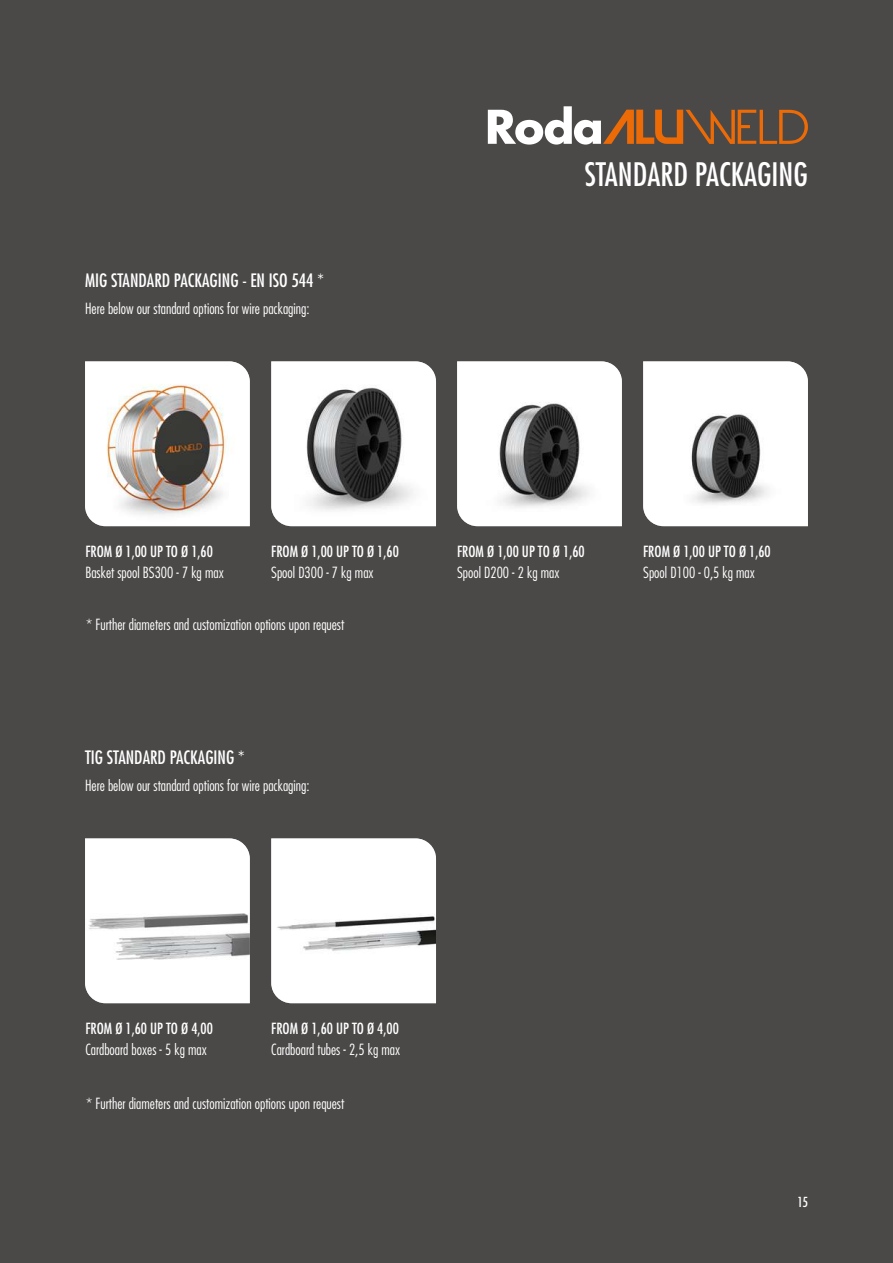
<style>
.page{position:relative;width:893px;height:1263px;background:#4b4948}
.page>*{position:absolute;margin:0;border:0;box-sizing:border-box;transform-origin:0 0}
.t1{font:condensed 31.5px "Futura Std";color:#fff}
.t2{font:condensed 18px "Futura Std";color:#fff}
.t3{font:300 condensed 15px "Futura Std";color:#fff}
.t4{font:condensed 15px "Futura Std";color:#fff}
.t5{font:condensed 13.5px "Futura Std";color:#fff}
</style>
<div class="page">
<img style="left:85px;top:361px;width:165px;height:165px">
<img style="left:271px;top:361px;width:165px;height:165px">
<img style="left:457px;top:361px;width:165px;height:165px">
<img style="left:643px;top:361px;width:165px;height:165px">
<img style="left:85px;top:838px;width:165px;height:165px">
<img style="left:271px;top:838px;width:165px;height:165px">
<svg style="left:488px;top:106px;width:320px;height:39px"></svg>
<p class="t2" style="left:85px;top:270px;width:240px">MIG STANDARD PACKAGING - EN ISO 544 *</p>
<p class="t3" style="left:85px;top:300px;width:226px">Here below our standard options for wire packaging:</p>
<h1 class="t1" style="left:585px;top:156px;width:225px">STANDARD PACKAGING</h1>
<p class="t4" style="left:85px;top:543px;width:129px">FROM Ø 1,00 UP TO Ø 1,60</p>
<p class="t3" style="left:85px;top:564px;width:140px">Basket spool BS300 - 7 kg max</p>
<p class="t4" style="left:271px;top:543px;width:129px">FROM Ø 1,00 UP TO Ø 1,60</p>
<p class="t3" style="left:271px;top:564px;width:104px">Spool D300 - 7 kg max</p>
<p class="t3" style="left:86px;top:616px;width:260px">* Further diameters and customization options upon request</p>
<p class="t2" style="left:85px;top:747px;width:161px">TIG STANDARD PACKAGING *</p>
<p class="t3" style="left:85px;top:777px;width:226px">Here below our standard options for wire packaging:</p>
<p class="t4" style="left:457px;top:543px;width:129px">FROM Ø 1,00 UP TO Ø 1,60</p>
<p class="t3" style="left:457px;top:564px;width:104px">Spool D200 - 2 kg max</p>
<p class="t4" style="left:643px;top:543px;width:129px">FROM Ø 1,00 UP TO Ø 1,60</p>
<p class="t3" style="left:643px;top:564px;width:113px">Spool D100 - 0,5 kg max</p>
<p class="t4" style="left:85px;top:1019px;width:129px">FROM Ø 1,60 UP TO Ø 4,00</p>
<p class="t3" style="left:85px;top:1041px;width:123px">Cardboard boxes - 5 kg max</p>
<p class="t4" style="left:271px;top:1019px;width:129px">FROM Ø 1,60 UP TO Ø 4,00</p>
<p class="t3" style="left:271px;top:1041px;width:130px">Cardboard tubes - 2,5 kg max</p>
<p class="t3" style="left:86px;top:1094px;width:260px">* Further diameters and customization options upon request</p>
<p class="t5" style="left:797px;top:1194px;width:12px">15</p>
</div>
